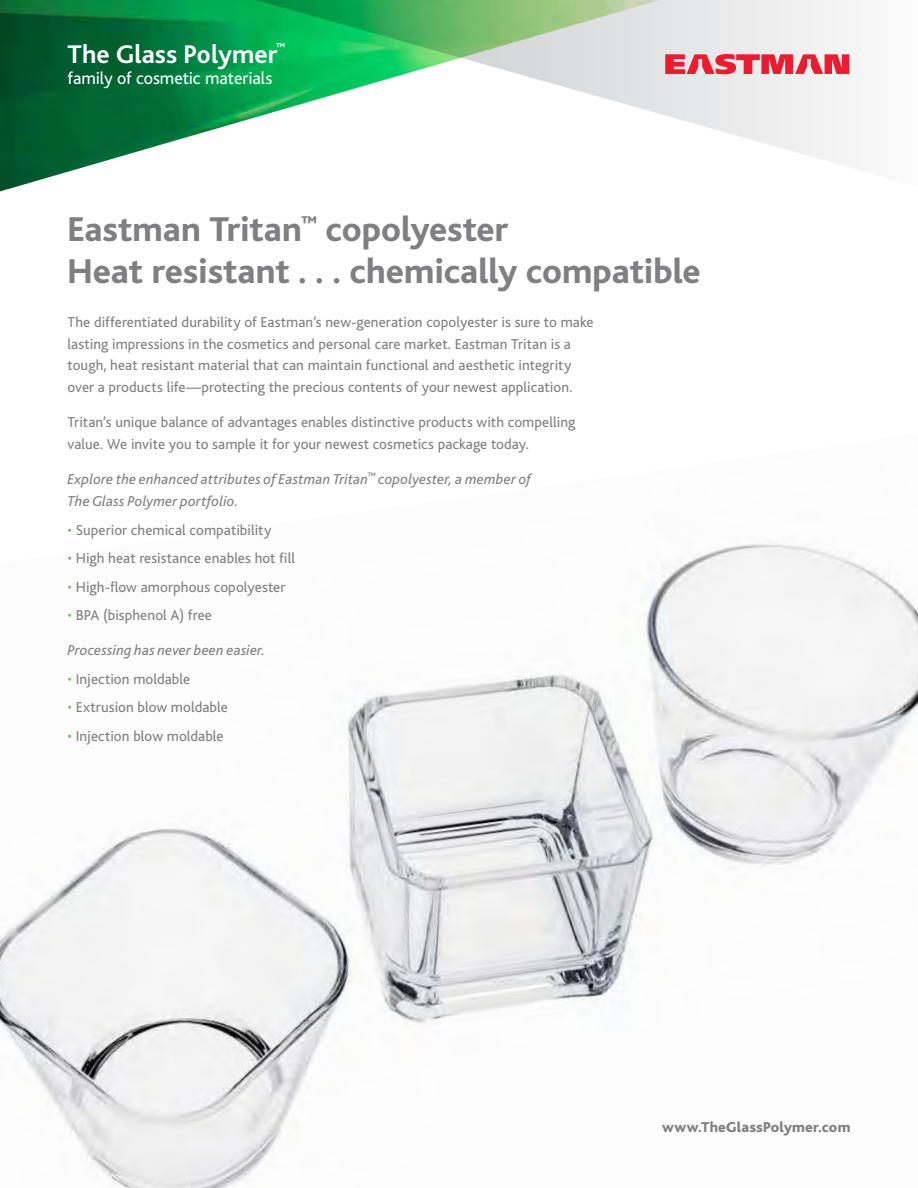
<style>
.page{position:relative;width:918px;height:1188px;background:#fff}
.page>*{position:absolute;margin:0;border:0;box-sizing:border-box;transform-origin:0 0}
.t1{font:800 36px/42px "Bliss";letter-spacing:-.005em;color:#808083}
.t2{font:700 26.85px "Bliss";color:#fff}
.t3{font:17.85px "Bliss";letter-spacing:-.005em;color:#fff}
.t4{font:15px/21.8px "Bliss";letter-spacing:.005em;color:#808083}
.t5{font:italic 15px/21.8px "Bliss";letter-spacing:.01em;color:#808083}
.t6{font:800 15px "Bliss";letter-spacing:.01em;color:#808083}
.t7{font:700 10.65px "Bliss";color:#fff}
.s1{color:#73c167}
</style>
<div class="page">
<img style="left:0;top:544px;width:918px;height:644px">
<img style="left:0;top:0;width:206px;height:191px">
<svg style="left:206px;top:0;width:644px;height:166px"></svg>
<svg style="left:665px;top:54px;width:184px;height:20px;background:#ec616f"></svg>
<h2 class="t2" style="left:68px;top:40px;width:211px">The Glass Polymer</h2>
<p class="t7" style="left:276px;top:41px;width:11px">™</p>
<p class="t3" style="left:68px;top:68px;width:206px">family of cosmetic materials</p>
<h1 class="t1" style="left:68px;top:209px;width:635px">Eastman Tritan<sup>™</sup> copolyester<br>Heat resistant . . . chemically compatible</h1>
<p class="t4" style="left:68px;top:311px;width:528px">The differentiated durability of Eastman’s new-generation copolyester is sure to make lasting impressions in the cosmetics and personal care market. Eastman Tritan is a tough, heat resistant material that can maintain functional and aesthetic integrity over a products life—protecting the precious contents of your newest application.</p>
<p class="t4" style="left:68px;top:412px;width:509px">Tritan’s unique balance of advantages enables distinctive products with compelling value. We invite you to sample it for your newest cosmetics package today.</p>
<p class="t5" style="left:68px;top:469px;width:465px">Explore the enhanced attributes of Eastman Tritan<sup>™</sup> copolyester, a member of<br>The Glass Polymer portfolio.</p>
<p class="t4" style="left:68px;top:519px;width:205px"><span class="s1">•</span> Superior chemical compatibility</p>
<p class="t4" style="left:68px;top:548px;width:229px"><span class="s1">•</span> High heat resistance enables hot fill</p>
<p class="t4" style="left:68px;top:576px;width:219px"><span class="s1">•</span> High-flow amorphous copolyester</p>
<p class="t4" style="left:68px;top:605px;width:146px"><span class="s1">•</span> BPA (bisphenol A) free</p>
<p class="t5" style="left:68px;top:640px;width:199px">Processing has never been easier.</p>
<p class="t4" style="left:68px;top:668px;width:124px"><span class="s1">•</span> Injection moldable</p>
<p class="t4" style="left:68px;top:697px;width:162px"><span class="s1">•</span> Extrusion blow moldable</p>
<p class="t4" style="left:68px;top:725px;width:158px"><span class="s1">•</span> Injection blow moldable</p>
<p class="t6" style="left:662px;top:1119px;width:190px">www.TheGlassPolymer.com</p>
</div>
